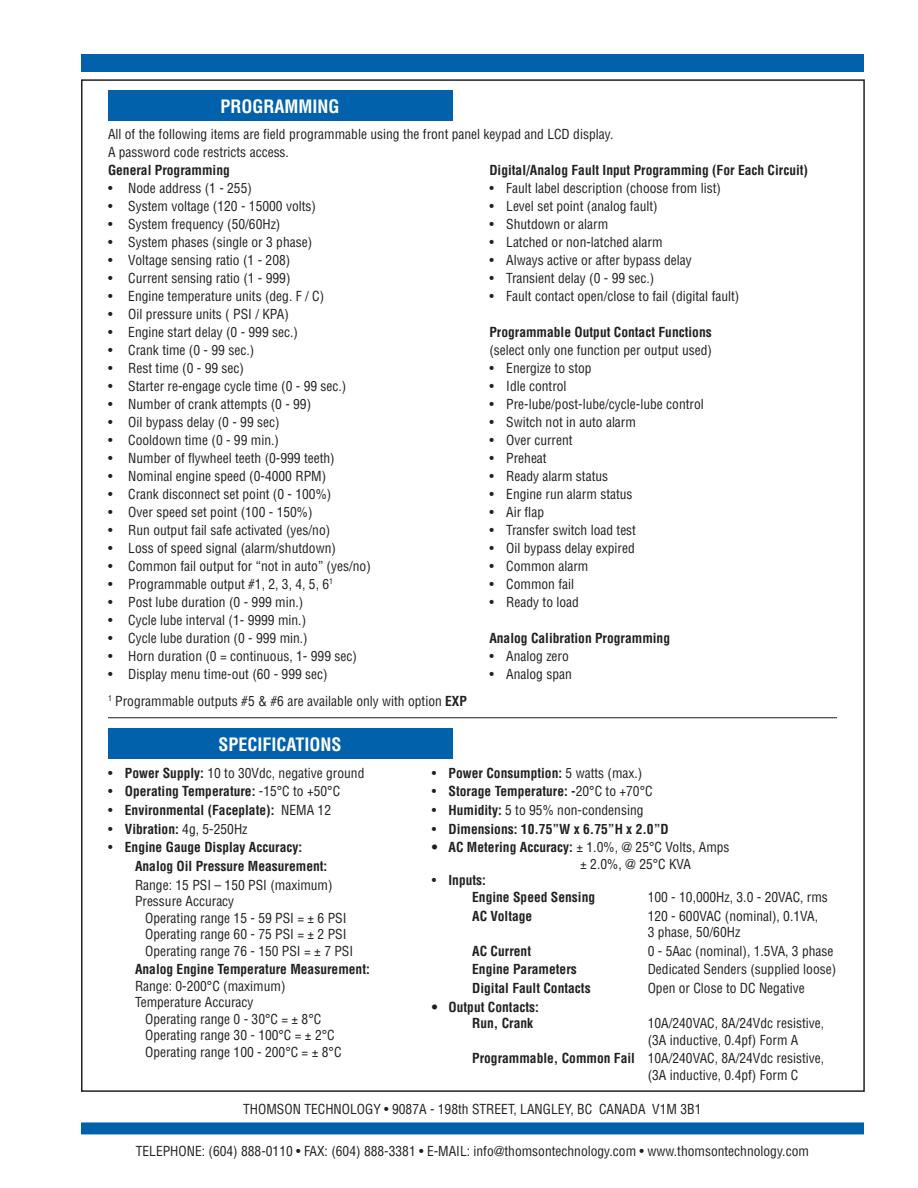
<style>
.page{position:relative;width:918px;height:1188px;background:#fff}
.page>*{position:absolute;margin:0;border:0;box-sizing:border-box;transform-origin:0 0}
.t1{font:700 condensed 18px "Helvetica";color:#fff}
.t2{font:condensed 13.5px/16.5px "Helvetica";color:#231f20}
.t3{font:700 condensed 13.5px/16.5px "Helvetica";color:#231f20}
.s1{font-weight:700}
.s2{font-weight:400}
</style>
<div class="page">
<div style="left:81px;top:1122px;width:783px;height:12px;background:#0161ab"></div>
<div style="left:81px;top:54px;width:783px;height:18px;background:#0161ab"></div>
<div style="left:108px;top:90px;width:344px;height:31px;background:#0161ab"></div>
<div style="left:108px;top:728px;width:344px;height:30px;background:#0161ab"></div>
<hr style="left:108px;top:717px;width:729px;height:1px;background:#231f20">
<h1 class="t1" style="left:221px;top:99px;width:121px">PROGRAMMING</h1>
<p class="t2" style="left:108px;top:126px;width:507px;line-height:18px">All of the following items are field programmable using the front panel keypad and LCD display.<br>A password code restricts access.</p>
<p class="t3" style="left:108px;top:163px;width:123px">General Programming</p>
<p class="t3" style="left:489px;top:163px;width:320px">Digital/Analog Fault Input Programming (For Each Circuit)</p>
<p class="t2" style="left:108px;top:181px;width:145px">• Node address (1 - 255)</p>
<p class="t2" style="left:489px;top:181px;width:233px">• Fault label description (choose from list)</p>
<p class="t2" style="left:108px;top:199px;width:210px">• System voltage (120 - 15000 volts)</p>
<p class="t2" style="left:489px;top:199px;width:170px">• Level set point (analog fault)</p>
<p class="t2" style="left:108px;top:217px;width:174px">• System frequency (50/60Hz)</p>
<p class="t2" style="left:489px;top:217px;width:120px">• Shutdown or alarm</p>
<p class="t2" style="left:108px;top:235px;width:206px">• System phases (single or 3 phase)</p>
<p class="t2" style="left:489px;top:235px;width:175px">• Latched or non-latched alarm</p>
<p class="t2" style="left:108px;top:253px;width:184px">• Voltage sensing ratio (1 - 208)</p>
<p class="t2" style="left:489px;top:253px;width:204px">• Always active or after bypass delay</p>
<p class="t2" style="left:108px;top:271px;width:184px">• Current sensing ratio (1 - 999)</p>
<p class="t2" style="left:489px;top:271px;width:167px">• Transient delay (0 - 99 sec.)</p>
<p class="t2" style="left:108px;top:289px;width:218px">• Engine temperature units (deg. F / C)</p>
<p class="t2" style="left:489px;top:289px;width:252px">• Fault contact open/close to fail (digital fault)</p>
<p class="t2" style="left:108px;top:307px;width:182px">• Oil pressure units ( PSI / KPA)</p>
<p class="t2" style="left:108px;top:325px;width:192px">• Engine start delay (0 - 999 sec.)</p>
<p class="t3" style="left:489px;top:325px;width:224px">Programmable Output Contact Functions</p>
<p class="t2" style="left:108px;top:343px;width:148px">• Crank time (0 - 99 sec.)</p>
<p class="t2" style="left:489px;top:343px;width:224px">(select only one function per output used)</p>
<p class="t2" style="left:108px;top:361px;width:138px">• Rest time (0 - 99 sec)</p>
<p class="t2" style="left:489px;top:361px;width:104px">• Energize to stop</p>
<p class="t2" style="left:108px;top:379px;width:240px">• Starter re-engage cycle time (0 - 99 sec.)</p>
<p class="t2" style="left:489px;top:379px;width:79px">• Idle control</p>
<p class="t2" style="left:108px;top:397px;width:205px">• Number of crank attempts (0 - 99)</p>
<p class="t2" style="left:489px;top:397px;width:216px">• Pre-lube/post-lube/cycle-lube control</p>
<p class="t2" style="left:108px;top:415px;width:173px">• Oil bypass delay (0 - 99 sec)</p>
<p class="t2" style="left:489px;top:415px;width:148px">• Switch not in auto alarm</p>
<p class="t2" style="left:108px;top:433px;width:172px">• Cooldown time (0 - 99 min.)</p>
<p class="t2" style="left:489px;top:433px;width:85px">• Over current</p>
<p class="t2" style="left:108px;top:451px;width:228px">• Number of flywheel teeth (0-999 teeth)</p>
<p class="t2" style="left:489px;top:451px;width:59px">• Preheat</p>
<p class="t2" style="left:108px;top:469px;width:220px">• Nominal engine speed (0-4000 RPM)</p>
<p class="t2" style="left:489px;top:469px;width:120px">• Ready alarm status</p>
<p class="t2" style="left:108px;top:487px;width:225px">• Crank disconnect set point (0 - 100%)</p>
<p class="t2" style="left:489px;top:487px;width:145px">• Engine run alarm status</p>
<p class="t2" style="left:108px;top:505px;width:206px">• Over speed set point (100 - 150%)</p>
<p class="t2" style="left:489px;top:505px;width:56px">• Air flap</p>
<p class="t2" style="left:108px;top:523px;width:224px">• Run output fail safe activated (yes/no)</p>
<p class="t2" style="left:489px;top:523px;width:148px">• Transfer switch load test</p>
<p class="t2" style="left:108px;top:541px;width:229px">• Loss of speed signal (alarm/shutdown)</p>
<p class="t2" style="left:489px;top:541px;width:147px">• Oil bypass delay expired</p>
<p class="t2" style="left:108px;top:559px;width:264px">• Common fail output for “not in auto” (yes/no)</p>
<p class="t2" style="left:489px;top:559px;width:100px">• Common alarm</p>
<p class="t2" style="left:108px;top:577px;width:227px">• Programmable output #1, 2, 3, 4, 5, 6<sup>1</sup></p>
<p class="t2" style="left:489px;top:577px;width:86px">• Common fail</p>
<p class="t2" style="left:108px;top:595px;width:197px">• Post lube duration (0 - 999 min.)</p>
<p class="t2" style="left:489px;top:595px;width:91px">• Ready to load</p>
<p class="t2" style="left:108px;top:613px;width:200px">• Cycle lube interval (1- 9999 min.)</p>
<p class="t2" style="left:108px;top:631px;width:201px">• Cycle lube duration (0 - 999 min.)</p>
<p class="t3" style="left:489px;top:631px;width:182px">Analog Calibration Programming</p>
<p class="t2" style="left:108px;top:649px;width:250px">• Horn duration (0 = continuous, 1- 999 sec)</p>
<p class="t2" style="left:489px;top:649px;width:81px">• Analog zero</p>
<p class="t2" style="left:108px;top:667px;width:221px">• Display menu time-out (60 - 999 sec)</p>
<p class="t2" style="left:489px;top:667px;width:84px">• Analog span</p>
<p class="t2" style="left:108px;top:694px;width:360px"><sup>1</sup> Programmable outputs #5 &amp; #6 are available only with option <span class="s1">EXP</span></p>
<h1 class="t1" style="left:219px;top:737px;width:125px">SPECIFICATIONS</h1>
<p class="t2" style="left:108px;top:766px;width:258px">• <span class="s1">Power Supply:</span> 10 to 30Vdc, negative ground</p>
<p class="t3" style="left:108px;top:784px;width:234px"><span class="s2">•</span> Operating Temperature: <span class="s2">-15°C to +50°C</span></p>
<p class="t3" style="left:108px;top:803px;width:225px"><span class="s2">•</span> Environmental (Faceplate): <span class="s2">NEMA 12</span></p>
<p class="t2" style="left:108px;top:822px;width:141px">• <span class="s1">Vibration:</span> 4g, 5-250Hz</p>
<p class="t3" style="left:135px;top:839px;width:194px;line-height:18.6px;text-indent:-27px"><span class="s2">•</span> Engine Gauge Display Accuracy:<br>Analog Oil Pressure Measurement:</p>
<p class="t2" style="left:135px;top:878px;width:199px">Range: 15 PSI – 150 PSI (maximum)<br>Pressure Accuracy</p>
<p class="t2" style="left:145px;top:911px;width:210px">Operating range 15 - 59 PSI = ± 6 PSI<br>Operating range 60 - 75 PSI = ± 2 PSI<br>Operating range 76 - 150 PSI = ± 7 PSI</p>
<p class="t3" style="left:135px;top:962px;width:236px">Analog Engine Temperature Measurement:</p>
<p class="t2" style="left:135px;top:979px;width:152px">Range: 0-200°C (maximum)<br>Temperature Accuracy</p>
<p class="t2" style="left:145px;top:1012px;width:198px">Operating range 0 - 30°C = ± 8°C<br>Operating range 30 - 100°C = ± 2°C<br>Operating range 100 - 200°C = ± 8°C</p>
<p class="t3" style="left:432px;top:766px;width:212px"><span class="s2">•</span> Power Consumption: <span class="s2">5 watts (max.)</span></p>
<p class="t3" style="left:432px;top:784px;width:222px"><span class="s2">•</span> Storage Temperature: -<span class="s2">20°C to +70°C</span></p>
<p class="t2" style="left:432px;top:803px;width:213px">• <span class="s1">Humidity:</span> 5 to 95% non-condensing</p>
<p class="t3" style="left:432px;top:822px;width:238px"><span class="s2">•</span> Dimensions: 10.75”W x 6.75”H x 2.0”D</p>
<p class="t2" style="left:580px;top:840px;width:151px;text-indent:-148px"><span class="s1">• AC Metering Accuracy:</span> ± 1.0%, @ 25°C Volts, Amps ± 2.0%, @ 25°C KVA</p>
<p class="t3" style="left:472px;top:873px;width:125px;text-indent:-40px"><span class="s2">•</span> Inputs:<br>Engine Speed Sensing</p>
<p class="t2" style="left:648px;top:890px;width:182px">100 - 10,000Hz, 3.0 - 20VAC, rms</p>
<p class="t3" style="left:472px;top:909px;width:62px">AC Voltage</p>
<p class="t2" style="left:648px;top:909px;width:172px">120 - 600VAC (nominal), 0.1VA,<br>3 phase, 50/60Hz</p>
<p class="t3" style="left:472px;top:944px;width:60px">AC Current</p>
<p class="t2" style="left:648px;top:944px;width:187px">0 - 5Aac (nominal), 1.5VA, 3 phase</p>
<p class="t3" style="left:472px;top:962px;width:106px">Engine Parameters</p>
<p class="t2" style="left:648px;top:962px;width:190px">Dedicated Senders (supplied loose)</p>
<p class="t3" style="left:472px;top:981px;width:120px">Digital Fault Contacts</p>
<p class="t2" style="left:648px;top:981px;width:159px">Open or Close to DC Negative</p>
<p class="t3" style="left:472px;top:1000px;width:68px;text-indent:-40px">• Output Contacts:<br>Run, Crank</p>
<p class="t2" style="left:648px;top:1016px;width:178px">10A/240VAC, 8A/24Vdc resistive, (3A inductive, 0.4pf) Form A</p>
<p class="t2" style="left:648px;top:1051px;width:178px;text-indent:-176px"><span class="s1">Programmable, Common Fail</span> 10A/240VAC, 8A/24Vdc resistive, (3A inductive, 0.4pf) Form C</p>
<p class="t2" style="left:243px;top:1102px;width:460px">THOMSON TECHNOLOGY • 9087A - 198th STREET, LANGLEY, BC CANADA V1M 3B1</p>
<p class="t2" style="left:136px;top:1144px;width:675px">TELEPHONE: (604) 888-0110 • FAX: (604) 888-3381 • E-MAIL: info@thomsontechnology.com • www.thomsontechnology.com</p>
</div>
